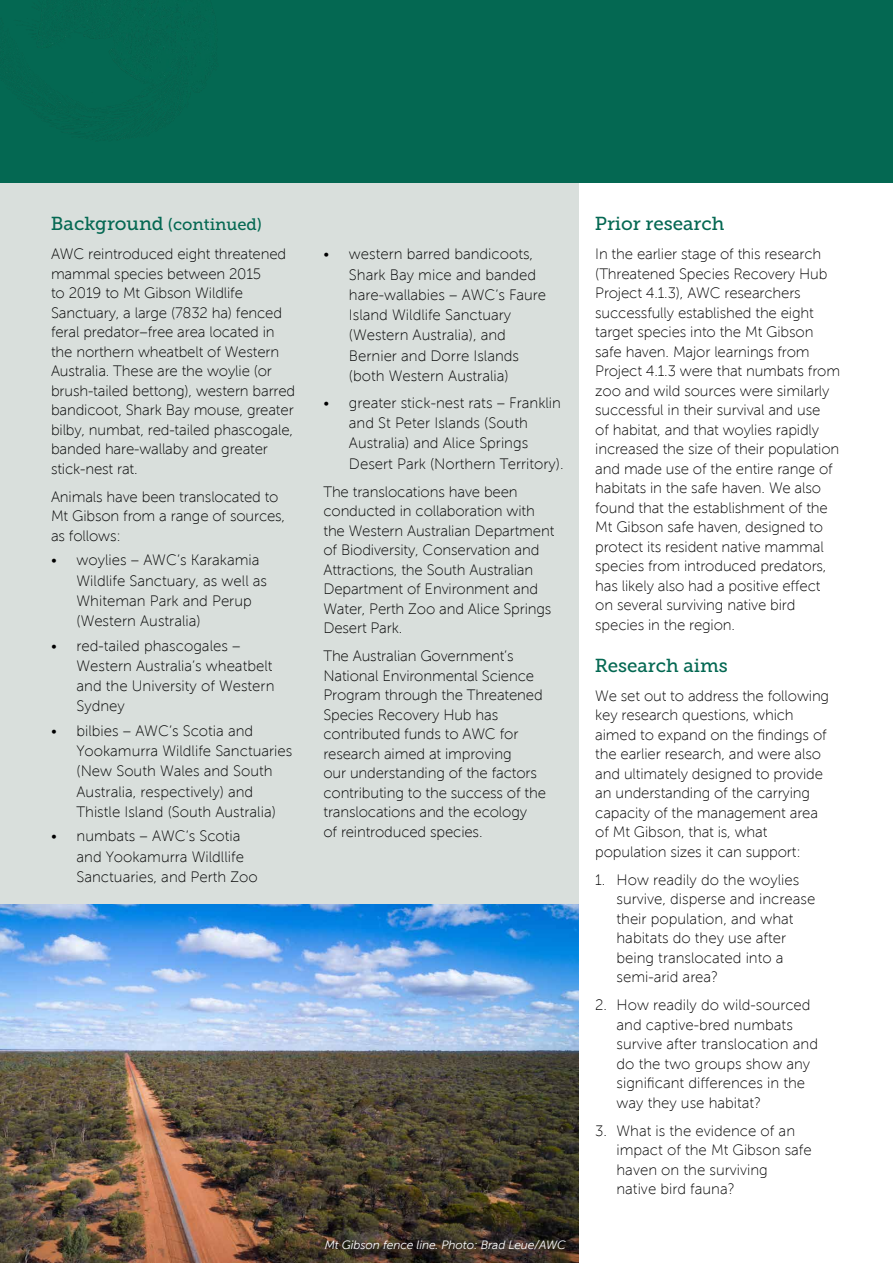
<style>
.page{position:relative;width:893px;height:1263px;background:#fff}
.page>*{position:absolute;margin:0;border:0;box-sizing:border-box;transform-origin:0 0}
.t1{font:18.75px "Museo Slab 500";color:#046852}
.t2{font:16.5px "Museo Slab 500";color:#046852}
.t3{font:15px/19.5px "Museo Sans 100";letter-spacing:-.01em;color:#000}
.t4{font:italic 12px "Museo Sans 300";letter-spacing:-.01em;color:#fff}
.s1{font-size:18.75px}
</style>
<div class="page">
<div style="left:0;top:183px;width:578px;height:776px;background:#d9dfdc"></div>
<div style="left:0;top:0;width:893px;height:183px;background:#046852"></div>
<img style="left:0;top:905px;width:578px;height:358px">
<div style="left:321px;top:1236px;width:255px;height:24px;background:#000;opacity:.75"></div>
<p class="t2" style="left:51px;top:215px;width:213px"><span class="s1">Background</span> (continued)</p>
<p class="t1" style="left:595px;top:213px;width:131px">Prior research</p>
<p class="t3" style="left:51px;top:245px;width:246px">AWC reintroduced eight threatened mammal species between 2015<br>to 2019 to Mt Gibson Wildlife Sanctuary, a large (7832 ha) fenced feral predator–free area located in the northern wheatbelt of Western Australia. These are the woylie (or brush-tailed bettong), western barred bandicoot, Shark Bay mouse, greater bilby, numbat, red-tailed phascogale, banded hare-wallaby and greater stick-nest rat.</p>
<p class="t3" style="left:51px;top:487px;width:236px">Animals have been translocated to<br>Mt Gibson from a range of sources, as follows:</p>
<p class="t3" style="left:77px;top:550px;width:192px;line-height:20.2px;text-indent:-26px">• woylies – AWC’s Karakamia<br>Wildlife Sanctuary, as well as<br>Whiteman Park and Perup (Western Australia)</p>
<p class="t3" style="left:77px;top:635px;width:199px;line-height:20.2px;text-indent:-26px">• red-tailed phascogales –<br>Western Australia’s wheatbelt and the University of Western<br>Sydney</p>
<p class="t3" style="left:77px;top:721px;width:217px;line-height:20.2px;text-indent:-26px">• bilbies – AWC’s Scotia and<br>Yookamurra Wildlife Sanctuaries (New South Wales and South<br>Australia, respectively) and<br>Thistle Island (South Australia)</p>
<p class="t3" style="left:77px;top:826px;width:183px;line-height:20.2px;text-indent:-26px">• numbats – AWC’s Scotia and Yookamurra Wildllife<br>Sanctuaries, and Perth Zoo</p>
<p class="t3" style="left:349px;top:244px;width:199px;line-height:20.2px;text-indent:-26px">• western barred bandicoots,<br>Shark Bay mice and banded hare-wallabies – AWC’s Faure<br>Island Wildlife Sanctuary (Western Australia), and<br>Bernier and Dorre Islands (both Western Australia)</p>
<p class="t3" style="left:349px;top:393px;width:216px;line-height:20.2px;text-indent:-26px">• greater stick-nest rats – Franklin and St Peter Islands (South<br>Australia) and Alice Springs<br>Desert Park (Northern Territory).</p>
<p class="t3" style="left:323px;top:482px;width:232px">The translocations have been conducted in collaboration with the Western Australian Department of Biodiversity, Conservation and<br>Attractions, the South Australian<br>Department of Environment and<br>Water, Perth Zoo and Alice Springs<br>Desert Park.</p>
<p class="t3" style="left:323px;top:646px;width:224px">The Australian Government’s<br>National Environmental Science<br>Program through the Threatened<br>Species Recovery Hub has contributed funds to AWC for research aimed at improving<br>our understanding of the factors contributing to the success of the translocations and the ecology<br>of reintroduced species.</p>
<p class="t4" style="left:325px;top:1238px;width:243px">Mt Gibson fence line. Photo: Brad Leue/AWC</p>
<p class="t3" style="left:595px;top:244px;width:246px">In the earlier stage of this research (Threatened Species Recovery Hub Project 4.1.3), AWC researchers successfully established the eight target species into the Mt Gibson safe haven. Major learnings from Project 4.1.3 were that numbats from zoo and wild sources were similarly successful in their survival and use<br>of habitat, and that woylies rapidly increased the size of their population and made use of the entire range of habitats in the safe haven. We also found that the establishment of the Mt Gibson safe haven, designed to protect its resident native mammal species from introduced predators, has likely also had a positive effect on several surviving native bird species in the region.</p>
<p class="t1" style="left:595px;top:655px;width:135px">Research aims</p>
<p class="t3" style="left:595px;top:686px;width:235px">We set out to address the following key research questions, which aimed to expand on the findings of the earlier research, and were also and ultimately designed to provide an understanding of the carrying capacity of the management area of Mt Gibson, that is, what population sizes it can support:</p>
<p class="t3" style="left:616px;top:870px;width:200px;text-indent:-21px">1. How readily do the woylies survive, disperse and increase their population, and what habitats do they use after being translocated into a semi-arid area?</p>
<p class="t3" style="left:616px;top:995px;width:203px;text-indent:-21px">2. How readily do wild-sourced and captive-bred numbats survive after translocation and do the two groups show any significant differences in the way they use habitat?</p>
<p class="t3" style="left:616px;top:1121px;width:197px;text-indent:-21px">3. What is the evidence of an impact of the Mt Gibson safe haven on the surviving<br>native bird fauna?</p>
</div>
